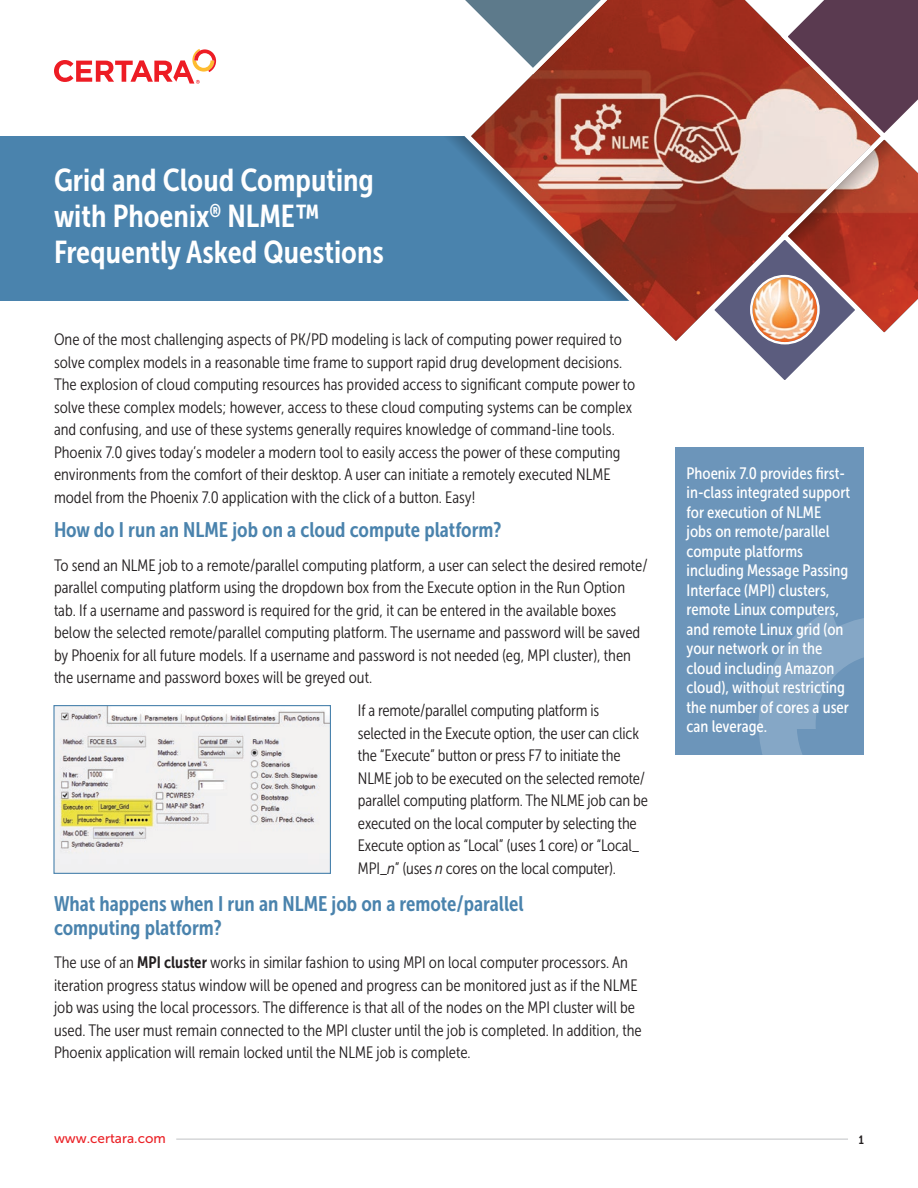
<style>
.page{position:relative;width:918px;height:1188px;background:#fff}
.page>*{position:absolute;margin:0;border:0;box-sizing:border-box;transform-origin:0 0}
.t1{font:31.5px/36px "Museo Sans Cond 700";color:#fff}
.t2{font:21px/24px "Museo Sans Cond 700";color:#4a83ad}
.t3{font:16.5px/22.5px "Museo Sans Cond 300";color:#231f20}
.t4{font:16.5px/19.5px "Museo Sans Cond 500";color:#fff}
.t5{font:13.5px "Museo Sans 500";color:#eb2227}
.t6{font:12px "Museo Sans Cond 700";color:#231f20}
.s1{font-style:italic}
.s2{font-family:"Museo Sans Cond 700"}
</style>
<div class="page">
<hr style="left:176px;top:1139px;width:672px;height:1px;background:#c7c9cb">
<div style="left:0;top:136px;width:665px;height:164px;background:#4a83ad"></div>
<svg style="left:461px;top:0;width:244px;height:341px"></svg>
<svg style="left:461px;top:0;width:150px;height:77px"></svg>
<svg style="left:705px;top:0;width:213px;height:380px"></svg>
<img style="left:55px;top:707px;width:274px;height:165px">
<div style="left:53px;top:705px;width:278px;height:169px;border:1px solid #4a83ad"></div>
<img style="left:752px;top:277px;width:65px;height:65px;border-radius:32px">
<div style="left:750px;top:275px;width:70px;height:69px;border:2px solid #fff;border-radius:50%"></div>
<div style="left:675px;top:447px;width:189px;height:308px;background:#6c95ba"></div>
<svg style="left:759px;top:610px;width:105px;height:145px"></svg>
<svg style="left:54px;top:49px;width:162px;height:35px"></svg>
<h1 class="t1" style="left:54px;top:163px;width:331px">Grid and Cloud Computing with Phoenix<sup>®</sup> NLME™<br>Frequently Asked Questions</h1>
<p class="t3" style="left:54px;top:328px;width:583px">One of the most challenging aspects of PK/PD modeling is lack of computing power required to solve complex models in a reasonable time frame to support rapid drug development decisions.<br>The explosion of cloud computing resources has provided access to significant compute power to solve these complex models; however, access to these cloud computing systems can be complex and confusing, and use of these systems generally requires knowledge of command-line tools.<br>Phoenix 7.0 gives today’s modeler a modern tool to easily access the power of these computing environments from the comfort of their desktop. A user can initiate a remotely executed NLME model from the Phoenix 7.0 application with the click of a button. Easy!</p>
<p class="t2" style="left:54px;top:518px;width:449px">How do I run an NLME job on a cloud compute platform?</p>
<p class="t3" style="left:54px;top:554px;width:595px">To send an NLME job to a remote/parallel computing platform, a user can select the desired remote/ parallel computing platform using the dropdown box from the Execute option in the Run Option tab. If a username and password is required for the grid, it can be entered in the available boxes below the selected remote/parallel computing platform. The username and password will be saved by Phoenix for all future models. If a username and password is not needed (eg, MPI cluster), then the username and password boxes will be greyed out.</p>
<p class="t3" style="left:358px;top:700px;width:292px">If a remote/parallel computing platform is selected in the Execute option, the user can click the “Execute” button or press F7 to initiate the NLME job to be executed on the selected remote/ parallel computing platform. The NLME job can be executed on the local computer by selecting the Execute option as “Local” (uses 1 core) or “Local_ MPI_<span class="s1">n</span>” (uses <span class="s1">n</span> cores on the local computer).</p>
<p class="t2" style="left:54px;top:892px;width:471px">What happens when I run an NLME job on a remote/parallel computing platform?</p>
<p class="t3" style="left:54px;top:951px;width:589px">The use of an <span class="s2">MPI cluster</span> works in similar fashion to using MPI on local computer processors. An iteration progress status window will be opened and progress can be monitored just as if the NLME job was using the local processors. The difference is that all of the nodes on the MPI cluster will be used. The user must remain connected to the MPI cluster until the job is completed. In addition, the Phoenix application will remain locked until the NLME job is complete.</p>
<p class="t4" style="left:687px;top:464px;width:165px">Phoenix 7.0 provides first&shy;in-class integrated support for execution of NLME jobs on remote/parallel compute platforms including Message Passing<br>Interface (MPI) clusters, remote Linux computers, and remote Linux grid (on your network or in the cloud including Amazon cloud), without restricting the number of cores a user can leverage.</p>
<p class="t5" style="left:54px;top:1131px;width:113px">www.certara.com</p>
<p class="t6" style="left:859px;top:1133px;width:7px">1</p>
</div>
